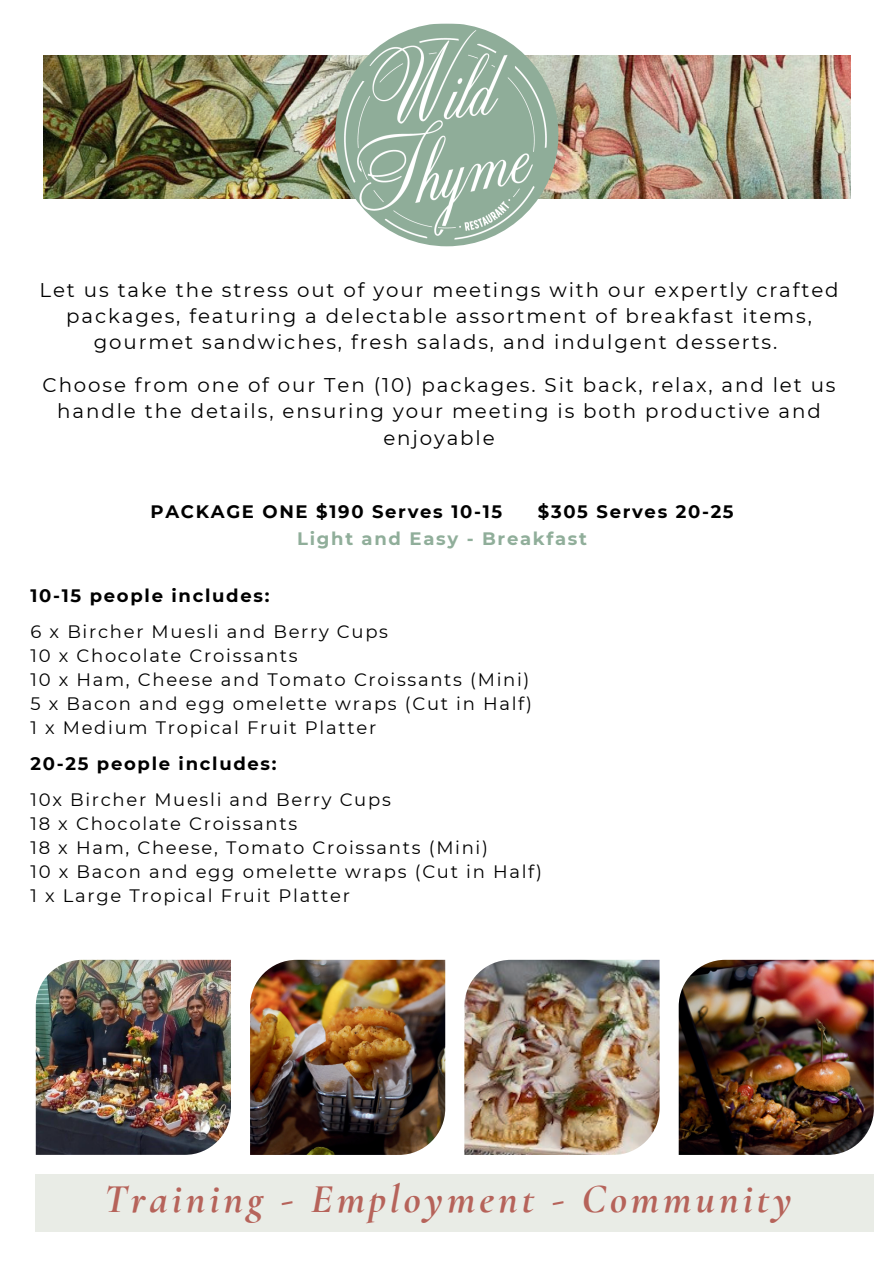
<style>
.page{position:relative;width:894px;height:1264px;background:#fff}
.page>*{position:absolute;margin:0;border:0;box-sizing:border-box;transform-origin:0 0}
.t1{font:italic 700 41.4px "Cormorant Garamond";letter-spacing:.095em;color:#b6635a}
.t2{font:19.8px/26.4px "Montserrat";letter-spacing:.095em;color:#000;text-align:center}
.t3{font:18px/24px "Montserrat";letter-spacing:.095em;color:#000}
.t4{font:700 18px "Montserrat";letter-spacing:.095em;color:#000}
.t5{font:700 18px "Montserrat";letter-spacing:.095em;color:#90ae9a}
</style>
<div class="page">
<img style="left:43px;top:55px;width:807px;height:143px">
<img style="left:335px;top:23px;width:223px;height:223px;border-radius:50%">
<img style="left:36px;top:959px;width:195px;height:195px">
<img style="left:250px;top:959px;width:195px;height:195px">
<img style="left:464px;top:959px;width:195px;height:195px">
<img style="left:678px;top:959px;width:195px;height:195px">
<div style="left:36px;top:1174px;width:837px;height:57px;background:#e9ece6"></div>
<p class="t2" style="left:40px;top:276px;width:800px">Let us take the stress out of your meetings with our expertly crafted packages, featuring a delectable assortment of breakfast items, gourmet sandwiches, fresh salads, and indulgent desserts.</p>
<p class="t2" style="left:43px;top:371px;width:794px">Choose from one of our Ten (10) packages. Sit back, relax, and let us handle the details, ensuring your meeting is both productive and enjoyable</p>
<p class="t4" style="left:150px;top:498px;width:353px">PACKAGE ONE $190 Serves 10-15</p>
<p class="t4" style="left:537px;top:498px;width:197px">$305 Serves 20-25</p>
<p class="t5" style="left:297px;top:525px;width:291px">Light and Easy - Breakfast</p>
<p class="t4" style="left:31px;top:582px;width:240px">10-15 people includes:</p>
<p class="t3" style="left:31px;top:618px;width:503px">6 x Bircher Muesli and Berry Cups<br>10 x Chocolate Croissants<br>10 x Ham, Cheese and Tomato Croissants (Mini)<br>5 x Bacon and egg omelette wraps (Cut in Half)<br>1 x Medium Tropical Fruit Platter</p>
<p class="t4" style="left:31px;top:750px;width:247px">20-25 people includes:</p>
<p class="t3" style="left:31px;top:786px;width:512px">10x Bircher Muesli and Berry Cups<br>18 x Chocolate Croissants<br>18 x Ham, Cheese, Tomato Croissants (Mini)<br>10 x Bacon and egg omelette wraps (Cut in Half)<br>1 x Large Tropical Fruit Platter</p>
<h1 class="t1" style="left:104px;top:1173px;width:689px">Training - Employment - Community</h1>
</div>
